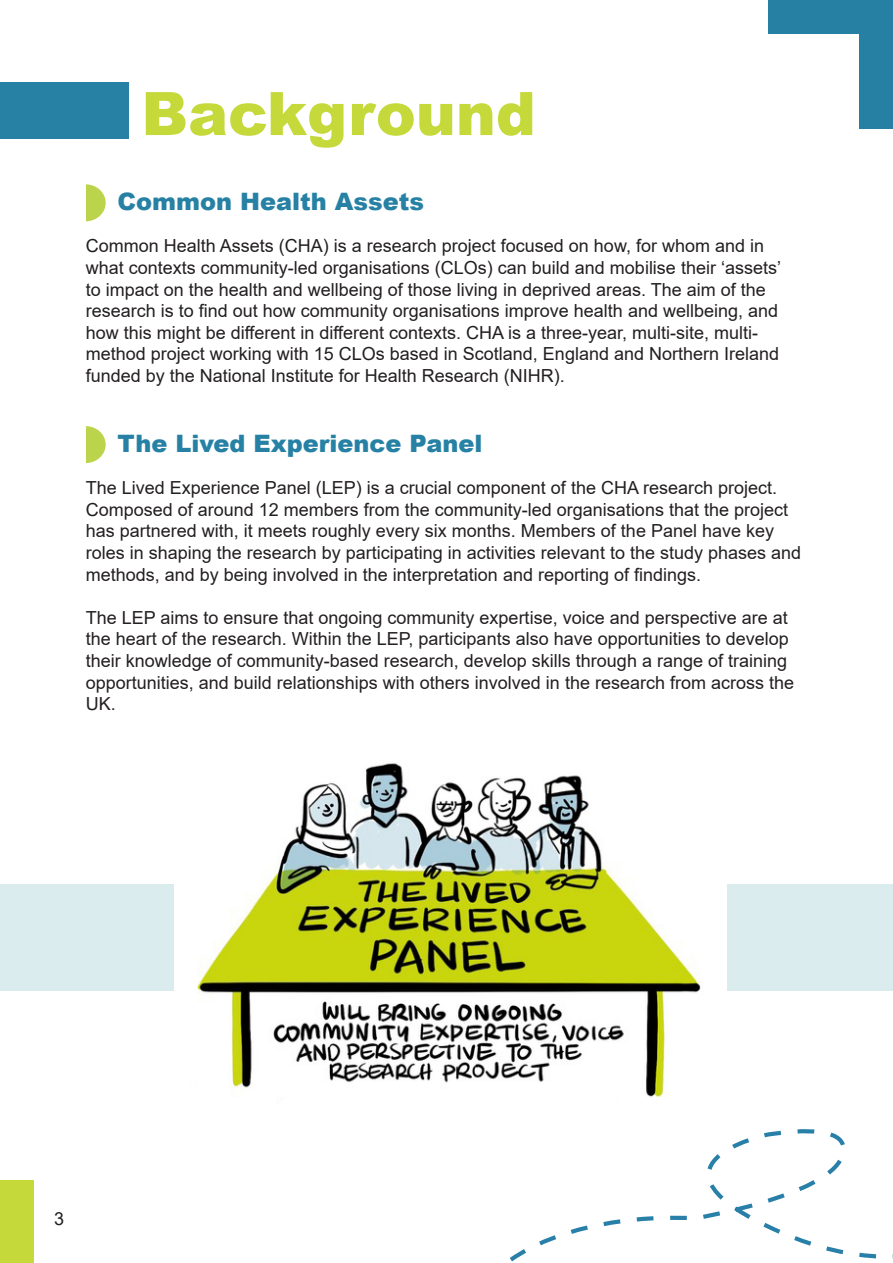
<style>
.page{position:relative;width:893px;height:1263px;background:#fff}
.page>*{position:absolute;margin:0;border:0;box-sizing:border-box;transform-origin:0 0}
.t1{font:900 60px "Arial";color:#c5d93b}
.t2{font:900 24px "Arial";color:#2681a4}
.t3{font:18px/21.6px "Arial";color:#231f20}
</style>
<div class="page">
<div style="left:769px;top:0;width:123px;height:33px;background:#2680a4"></div>
<div style="left:860px;top:0;width:33px;height:129px;background:#2680a4"></div>
<div style="left:0;top:1180px;width:33px;height:83px;background:#c5d93b"></div>
<div style="left:727px;top:885px;width:166px;height:106px;background:#dbecef"></div>
<div style="left:0;top:83px;width:129px;height:56px;background:#2681a4"></div>
<div style="left:65px;top:184px;width:41px;height:38px;background:#bbd44b;border-radius:50%"></div>
<div style="left:64px;top:183px;width:43px;height:40px;border:2px solid #fff;border-radius:50%"></div>
<div style="left:38px;top:173px;width:48px;height:50px;background:#fff"></div>
<div style="left:65px;top:425px;width:41px;height:39px;background:#bbd44b;border-radius:50%"></div>
<div style="left:64px;top:425px;width:43px;height:40px;border:2px solid #fff;border-radius:50%"></div>
<div style="left:38px;top:415px;width:48px;height:50px;background:#fff"></div>
<img style="left:197px;top:763px;width:504px;height:335px">
<svg style="left:509px;top:1129px;width:384px;height:133px"></svg>
<div style="left:0;top:885px;width:173px;height:106px;background:#dbecef"></div>
<p class="t1" style="left:141px;top:70px;width:396px">Background</p>
<p class="t2" style="left:117px;top:184px;width:308px">Common Health Assets</p>
<p class="t3" style="left:86px;top:235px;width:697px">Common Health Assets (CHA) is a research project focused on how, for whom and in what contexts community-led organisations (CLOs) can build and mobilise their ‘assets’ to impact on the health and wellbeing of those living in deprived areas. The aim of the research is to find out how community organisations improve health and wellbeing, and how this might be different in different contexts. CHA is a three-year, multi-site, multi&shy;method project working with 15 CLOs based in Scotland, England and Northern Ireland funded by the National Institute for Health Research (NIHR).</p>
<p class="t2" style="left:117px;top:426px;width:367px">The Lived Experience Panel</p>
<p class="t3" style="left:86px;top:477px;width:717px">The Lived Experience Panel (LEP) is a crucial component of the CHA research project.<br>Composed of around 12 members from the community-led organisations that the project has partnered with, it meets roughly every six months. Members of the Panel have key roles in shaping the research by participating in activities relevant to the study phases and methods, and by being involved in the interpretation and reporting of findings.</p>
<p class="t3" style="left:86px;top:606px;width:710px">The LEP aims to ensure that ongoing community expertise, voice and perspective are at the heart of the research. Within the LEP, participants also have opportunities to develop their knowledge of community-based research, develop skills through a range of training opportunities, and build relationships with others involved in the research from across the UK.</p>
<p class="t3" style="left:54px;top:1208px;width:12px">3</p>
</div>
